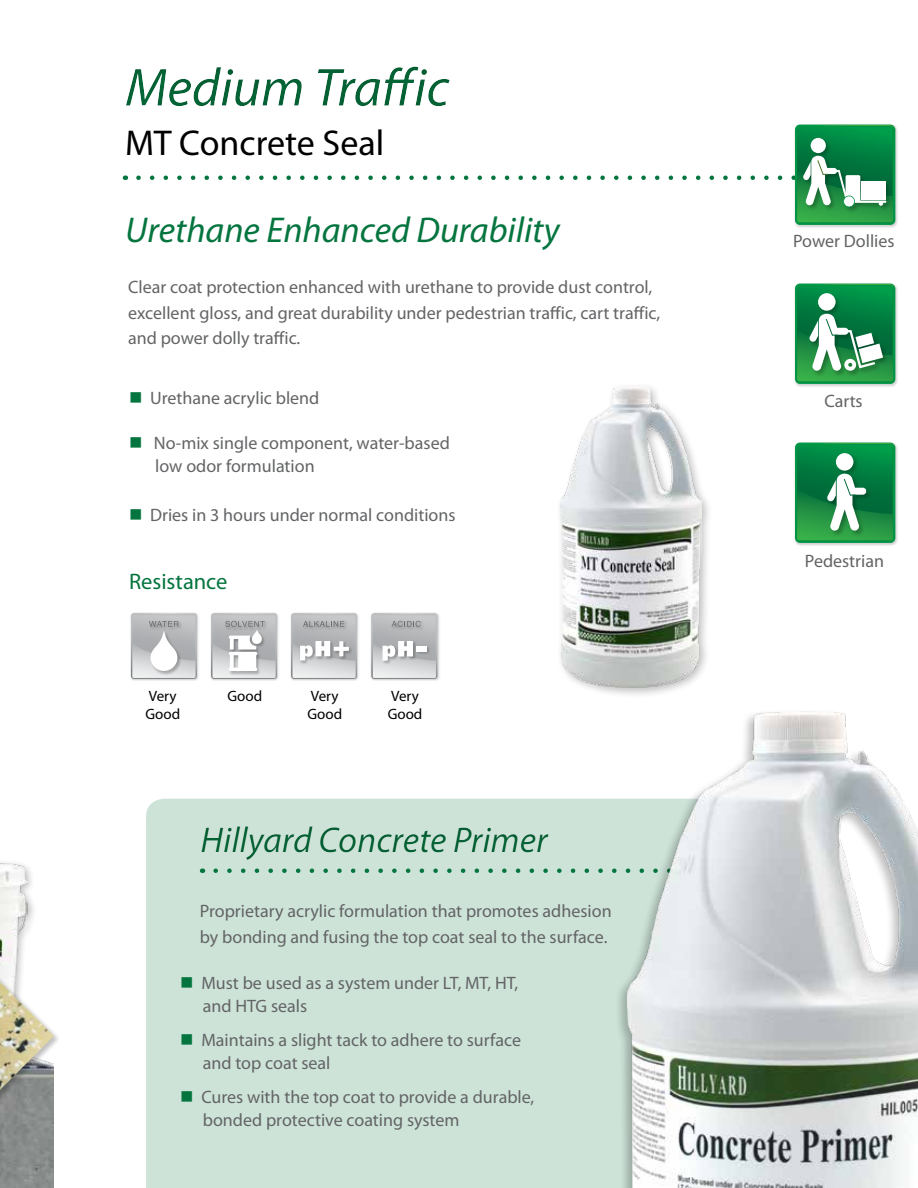
<style>
.page{position:relative;width:918px;height:1188px;background:#fff}
.page>*{position:absolute;margin:0;border:0;box-sizing:border-box;transform-origin:0 0}
.t1{font:italic 54px "Myriad Pro";color:#05753f}
.t2{font:italic 36px "Myriad Pro";color:#05753f}
.t3{font:36px "Myriad Pro";color:#000}
.t4{font:22.5px "Myriad Pro";color:#05753f}
.t5{font:18px/22.5px "Myriad Pro";color:#636466}
.t6{font:15px/18px "Myriad Pro";color:#000}
.s1{color:#05753f}
</style>
<div class="page">
<img style="left:0;top:1120px;width:54px;height:68px">
<div style="left:146px;top:799px;width:468px;height:389px;background:#cde3d8"></div>
<div style="left:114px;top:52px;width:438px;height:118px;background:#000;opacity:.25"></div>
<img style="left:795px;top:124px;width:103px;height:104px">
<div style="left:795px;top:125px;width:100px;height:100px;background:linear-gradient(to right,#009342,#049547);border-radius:5px"></div>
<svg style="left:138px;top:126px;width:757px;height:96px"></svg>
<img style="left:794px;top:283px;width:104px;height:104px">
<div style="left:795px;top:284px;width:100px;height:100px;background:linear-gradient(to right,#009342,#049547);border-radius:5px"></div>
<svg style="left:795px;top:285px;width:100px;height:96px"></svg>
<img style="left:794px;top:442px;width:104px;height:104px">
<div style="left:795px;top:443px;width:100px;height:100px;background:linear-gradient(to right,#009342,#049547);border-radius:5px"></div>
<svg style="left:795px;top:444px;width:100px;height:96px;background:#2f975b"></svg>
<img style="left:130px;top:612px;width:69px;height:69px">
<svg style="left:131px;top:613px;width:66px;height:66px;background:#c5c7c8"></svg>
<img style="left:210px;top:612px;width:69px;height:69px">
<svg style="left:211px;top:613px;width:66px;height:66px"></svg>
<img style="left:290px;top:612px;width:69px;height:69px">
<svg style="left:291px;top:613px;width:66px;height:66px;background:#c3c4c6"></svg>
<img style="left:370px;top:612px;width:70px;height:69px">
<svg style="left:371px;top:613px;width:66px;height:66px;background:#c2c4c6"></svg>
<div style="left:416px;top:646px;width:11px;height:5px;background:#fff"></div>
<div style="left:556px;top:382px;width:156px;height:317px;background:#000;opacity:.25"></div>
<img style="left:561px;top:387px;width:140px;height:301px">
<div style="left:190px;top:815px;width:461px;height:81px;background:#000;opacity:.25"></div>
<svg style="left:216px;top:868px;width:398px;height:5px;background:#9fcab5"></svg>
<div style="left:614px;top:708px;width:304px;height:480px;background:#000;opacity:.25"></div>
<img style="left:628px;top:711px;width:290px;height:477px">
<div style="left:0;top:857px;width:37px;height:206px;background:#000;opacity:.25"></div>
<img style="left:0;top:861px;width:28px;height:97px">
<div style="left:0;top:958px;width:61px;height:162px;background:#000;opacity:.25"></div>
<img style="left:0;top:959px;width:54px;height:154px">
<h1 class="t1" style="left:125px;top:54px;width:325px">Medium Traff ic</h1>
<h2 class="t3" style="left:125px;top:123px;width:261px">MT Concrete Seal</h2>
<h2 class="t2" style="left:125px;top:208px;width:436px">Urethane Enhanced Durability</h2>
<p class="t5" style="left:128px;top:275px;width:534px;line-height:25.5px">Clear coat protection enhanced with urethane to provide dust control, excellent gloss, and great durability under pedestrian traff ic, cart traff ic, and power dolly traff ic.</p>
<p class="t5" style="left:129px;top:388px;width:192px"><span class="s1">■</span> Urethane acrylic blend</p>
<p class="t5" style="left:155px;top:433px;width:296px;text-indent:-26px"><span class="s1">■</span> No-mix single component, water-based low odor formulation</p>
<p class="t5" style="left:129px;top:505px;width:328px"><span class="s1">■</span> Dries in 3 hours under normal conditions</p>
<p class="t4" style="left:129px;top:569px;width:100px">Resistance</p>
<p class="t6" style="left:145px;top:688px;width:36px">Very<br>Good</p>
<p class="t6" style="left:227px;top:688px;width:36px">Good</p>
<p class="t6" style="left:307px;top:688px;width:36px">Very<br>Good</p>
<p class="t6" style="left:388px;top:688px;width:36px">Very<br>Good</p>
<h2 class="t2" style="left:201px;top:818px;width:348px">Hillyard Concrete Primer</h2>
<p class="t5" style="left:200px;top:899px;width:413px;line-height:25.5px">Proprietary acrylic formulation that promotes adhesion by bonding and fusing the top coat seal to the surface.</p>
<p class="t5" style="left:203px;top:972px;width:317px;text-indent:-22px"><span class="s1">■</span> Must be used as a system under LT, MT, HT, and HTG seals</p>
<p class="t5" style="left:203px;top:1029px;width:320px;text-indent:-22px"><span class="s1">■</span> Maintains a slight tack to adhere to surface and top coat seal</p>
<p class="t5" style="left:203px;top:1086px;width:333px;text-indent:-22px"><span class="s1">■</span> Cures with the top coat to provide a durable, bonded protective coating system</p>
<p class="t5" style="left:793px;top:230px;width:103px">Power Dollies</p>
<p class="t5" style="left:824px;top:390px;width:40px">Carts</p>
<p class="t5" style="left:805px;top:550px;width:81px">Pedestrian</p>
</div>
